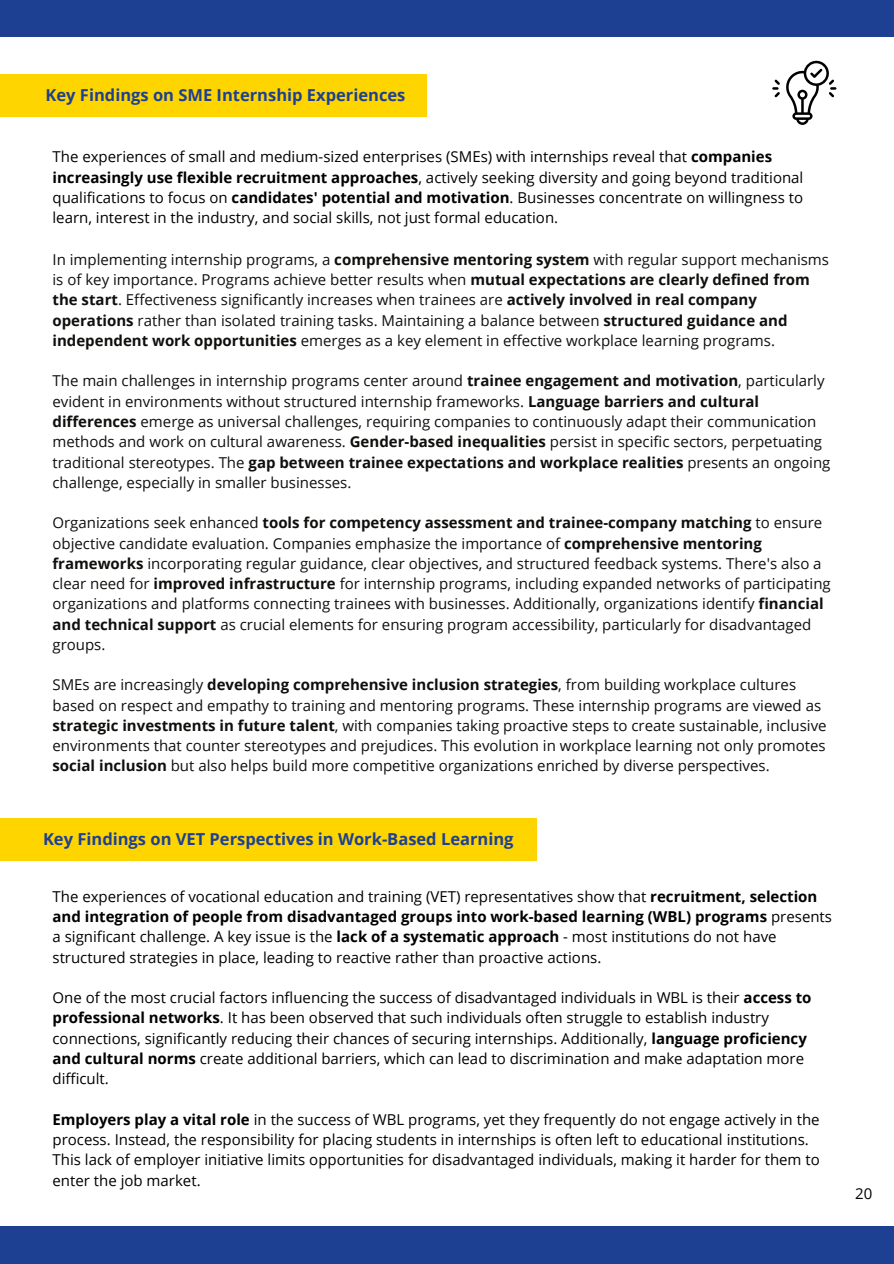
<style>
.page{position:relative;width:894px;height:1264px;background:#fff}
.page>*{position:absolute;margin:0;border:0;box-sizing:border-box;transform-origin:0 0}
.t1{font:700 16.5px "Open Sans";color:#1e4093}
.t2{font:15px/20.2px "Open Sans";color:#100f0d}
.t3{font:15px/20.2px "Open Sans";color:#000}
.s1{font-weight:700}
</style>
<div class="page">
<div style="left:0;top:0;width:893px;height:37px;background:#1e4093"></div>
<div style="left:0;top:1226px;width:893px;height:37px;background:#1e4093"></div>
<svg style="left:772px;top:61px;width:64px;height:64px"></svg>
<div style="left:0;top:818px;width:536px;height:43px;background:#ffd500"></div>
<div style="left:0;top:74px;width:427px;height:43px;background:#ffd500"></div>
<p class="t1" style="left:46px;top:83px;width:361px">Key Findings on SME Internship Experiences</p>
<p class="t3" style="left:52px;top:146px;width:752px">The experiences of small and medium-sized enterprises (SMEs) with internships reveal that <span class="s1">companies increasingly use flexible recruitment approaches</span>, actively seeking diversity and going beyond traditional qualifications to focus on <span class="s1">candidates' potential and motivation</span>. Businesses concentrate on willingness to learn, interest in the industry, and social skills, not just formal education.</p>
<h1 class="t2" style="left:52px;top:249px;width:777px">In implementing internship programs, a <span class="s1">comprehensive mentoring system</span> with regular support mechanisms is of key importance. Programs achieve better results when <span class="s1">mutual expectations are clearly defined from the start</span>. Effectiveness significantly increases when trainees are <span class="s1">actively involved in real company operations</span> rather than isolated training tasks. Maintaining a balance between <span class="s1">structured guidance and independent work opportunities</span> emerges as a key element in effective workplace learning programs.</h1>
<p class="t2" style="left:52px;top:370px;width:779px">The main challenges in internship programs center around <span class="s1">trainee engagement and motivation</span>, particularly evident in environments without structured internship frameworks. <span class="s1">Language barriers and cultural differences</span> emerge as universal challenges, requiring companies to continuously adapt their communication methods and work on cultural awareness. <span class="s1">Gender-based inequalities</span> persist in specific sectors, perpetuating traditional stereotypes. The <span class="s1">gap between trainee expectations and workplace realities</span> presents an ongoing challenge, especially in smaller businesses.</p>
<p class="t2" style="left:52px;top:512px;width:779px">Organizations seek enhanced <span class="s1">tools for competency assessment and trainee-company matching</span> to ensure objective candidate evaluation. Companies emphasize the importance of <span class="s1">comprehensive mentoring frameworks</span> incorporating regular guidance, clear objectives, and structured feedback systems. There's also a clear need for <span class="s1">improved infrastructure</span> for internship programs, including expanded networks of participating organizations and platforms connecting trainees with businesses. Additionally, organizations identify <span class="s1">financial and technical support</span> as crucial elements for ensuring program accessibility, particularly for disadvantaged groups.</p>
<p class="t2" style="left:52px;top:674px;width:775px">SMEs are increasingly <span class="s1">developing comprehensive inclusion strategies</span>, from building workplace cultures based on respect and empathy to training and mentoring programs. These internship programs are viewed as <span class="s1">strategic investments in future talent</span>, with companies taking proactive steps to create sustainable, inclusive environments that counter stereotypes and prejudices. This evolution in workplace learning not only promotes <span class="s1">social inclusion</span> but also helps build more competitive organizations enriched by diverse perspectives.</p>
<p class="t1" style="left:43px;top:827px;width:472px">Key Findings on VET Perspectives in Work-Based Learning</p>
<p class="t3" style="left:52px;top:885px;width:780px">The experiences of vocational education and training (VET) representatives show that <span class="s1">recruitment, selection and integration of people from disadvantaged groups into work-based learning (WBL) programs</span> presents a significant challenge. A key issue is the <span class="s1">lack of a systematic approach</span> - most institutions do not have structured strategies in place, leading to reactive rather than proactive actions.</p>
<p class="t3" style="left:52px;top:987px;width:760px">One of the most crucial factors influencing the success of disadvantaged individuals in WBL is their <span class="s1">access to professional networks</span>. It has been observed that such individuals often struggle to establish industry connections, significantly reducing their chances of securing internships. Additionally, <span class="s1">language proficiency and cultural norms</span> create additional barriers, which can lead to discrimination and make adaptation more difficult.</p>
<h1 class="t3" style="left:52px;top:1108px;width:768px"><span class="s1">Employers play a vital role</span> in the success of WBL programs, yet they frequently do not engage actively in the process. Instead, the responsibility for placing students in internships is often left to educational institutions.<br>This lack of employer initiative limits opportunities for disadvantaged individuals, making it harder for them to enter the job market.</h1>
<p class="t3" style="left:854px;top:1183px;width:19px">20</p>
</div>
